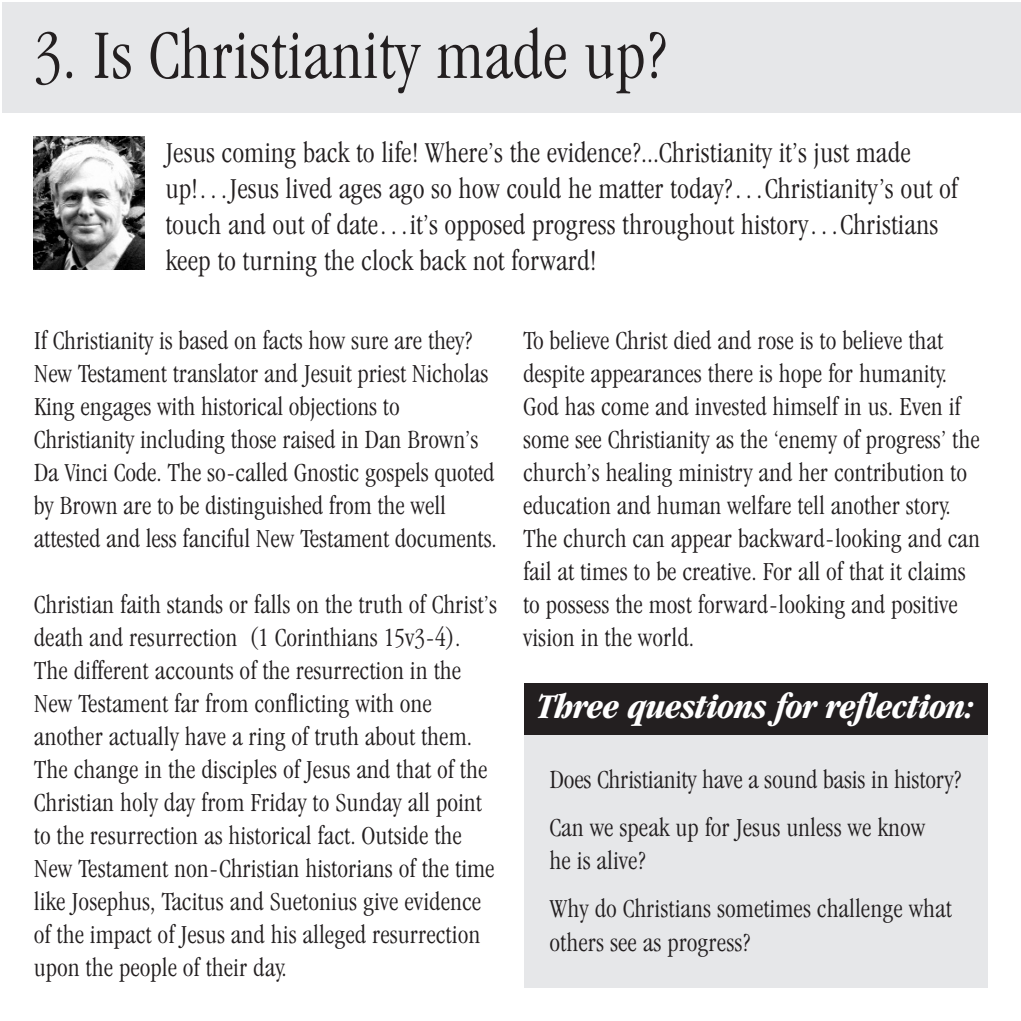
<style>
.page{position:relative;width:1021px;height:1021px;background:#fff}
.page>*{position:absolute;margin:0;border:0;box-sizing:border-box;transform-origin:0 0}
.t1{font:300 condensed 72px "Garamond IT Cby BT";color:#231f20;scale:1.05 1}
.t2{font:italic 700 condensed 36px "Garamond IT Cby BT";letter-spacing:-.025em;color:#fff;scale:1.05 1}
.t3{font:300 condensed 30px/36px "Garamond IT Cby BT";color:#231f20;scale:1.05 1}
.t4{font:300 condensed 27px/33px "Garamond IT Cby BT";color:#231f20;scale:1.05 1}
</style>
<div class="page">
<div style="left:3px;top:2px;width:1017px;height:110px;background:#e6e7e9"></div>
<div style="left:524px;top:733px;width:463px;height:254px;background:#e6e7e9"></div>
<div style="left:524px;top:683px;width:463px;height:52px;background:#231f20"></div>
<img style="left:34px;top:137px;width:110px;height:133px">
<h1 class="t1" style="left:34px;top:26px;width:605px">3. Is Christianity made up?</h1>
<p class="t3" style="left:165px;top:137px;width:756px">Jesus coming back to life! Where’s the evidence?...Christianity it’s just made up!…Jesus lived ages ago so how could he matter today?…Christianity’s out of touch and out of date…it’s opposed progress throughout history…Christians keep to turning the clock back not forward!</p>
<p class="t4" style="left:34px;top:325px;width:442px">If Christianity is based on facts how sure are they?<br>New Testament translator and Jesuit priest Nicholas King engages with historical objections to Christianity including those raised in Dan Brown’s Da Vinci Code. The so-called Gnostic gospels quoted by Brown are to be distinguished from the well attested and less fanciful New Testament documents.</p>
<p class="t4" style="left:34px;top:589px;width:443px">Christian faith stands or falls on the truth of Christ’s death and resurrection (1 Corinthians 15v3-4).<br>The different accounts of the resurrection in the New Testament far from conflicting with one another actually have a ring of truth about them.<br>The change in the disciples of Jesus and that of the Christian holy day from Friday to Sunday all point to the resurrection as historical fact. Outside the New Testament non-Christian historians of the time like Josephus, Tacitus and Suetonius give evidence of the impact of Jesus and his alleged resurrection upon the people of their day.</p>
<p class="t4" style="left:523px;top:325px;width:437px">To believe Christ died and rose is to believe that despite appearances there is hope for humanity.<br>God has come and invested himself in us. Even if some see Christianity as the ‘enemy of progress’ the church’s healing ministry and her contribution to education and human welfare tell another story.<br>The church can appear backward-looking and can fail at times to be creative. For all of that it claims to possess the most forward-looking and positive vision in the world.</p>
<h2 class="t2" style="left:537px;top:691px;width:418px">Three questions for reflection:</h2>
<p class="t4" style="left:549px;top:758px;width:394px;line-height:48px">Does Christianity have a sound basis in history?<br>Can we speak up for Jesus unless we know</p>
<p class="t4" style="left:549px;top:839px;width:385px;line-height:48px">he is alive?<br>Why do Christians sometimes challenge what</p>
<p class="t4" style="left:549px;top:927px;width:193px">others see as progress?</p>
</div>
